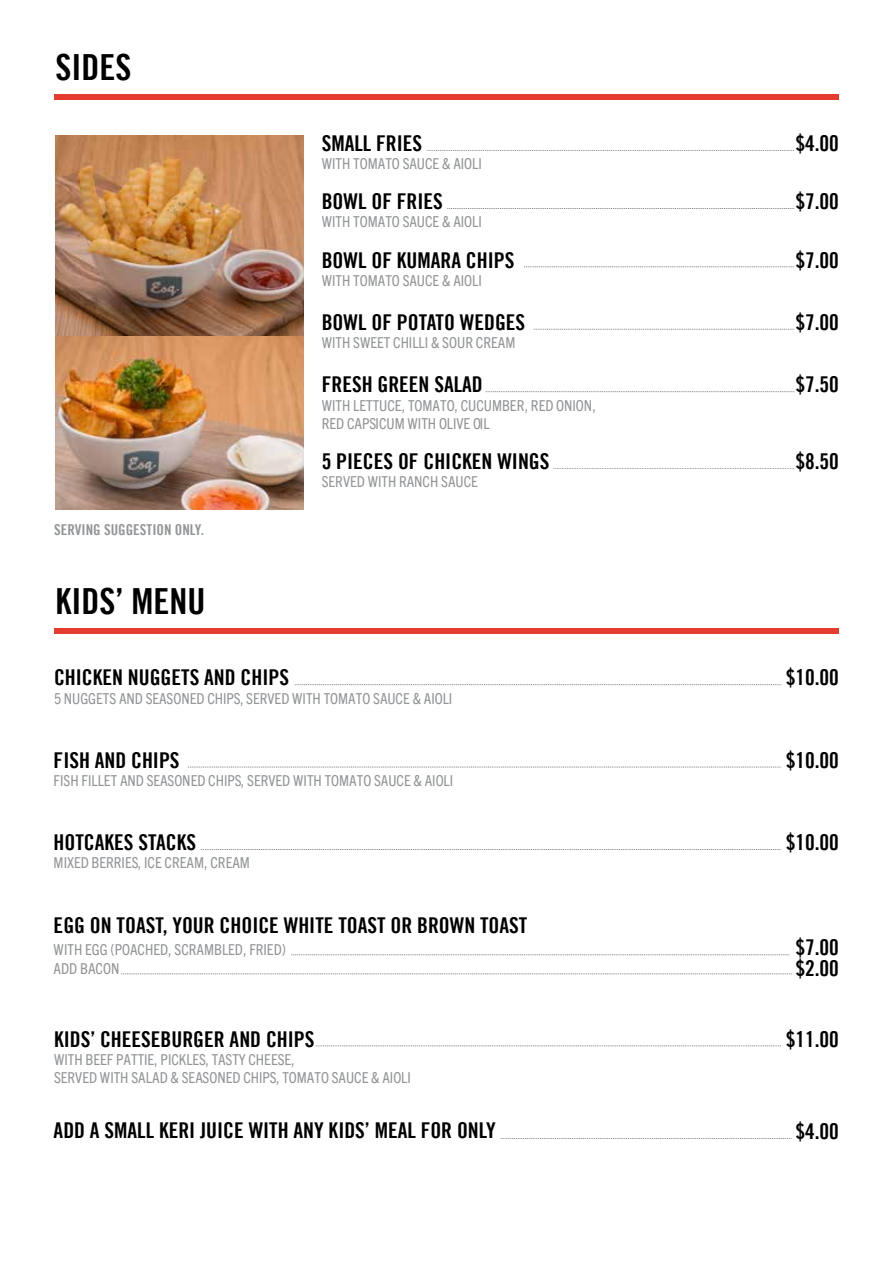
<style>
.page{position:relative;width:893px;height:1263px;background:#fff}
.page>*{position:absolute;margin:0;border:0;box-sizing:border-box;transform-origin:0 0}
.t1{font:36px "Trade Gothic Bold Cond Twenty";color:#000}
.t2{font:21.75px/20.5px "Trade Gothic Bold Cond Twenty";color:#000}
.t3{font:condensed 15px/18.1px "Trade Gothic Next W02";color:#939598}
.t4{font:15px "Trade Gothic Bold Cond Twenty";color:#939598}
</style>
<div class="page">
<div style="left:54px;top:629px;width:785px;height:5px;background:#e63c2f"></div>
<svg style="left:295px;top:684px;width:486px;height:1px"></svg>
<svg style="left:188px;top:767px;width:593px;height:1px"></svg>
<svg style="left:201px;top:849px;width:580px;height:1px"></svg>
<svg style="left:316px;top:1045px;width:465px;height:1px"></svg>
<svg style="left:501px;top:1138px;width:291px;height:1px"></svg>
<svg style="left:291px;top:954px;width:498px;height:1px"></svg>
<svg style="left:121px;top:973px;width:671px;height:1px"></svg>
<div style="left:54px;top:95px;width:785px;height:5px;background:#e63c2f"></div>
<svg style="left:427px;top:150px;width:367px;height:1px"></svg>
<svg style="left:447px;top:208px;width:347px;height:1px"></svg>
<svg style="left:524px;top:267px;width:270px;height:1px"></svg>
<svg style="left:534px;top:329px;width:260px;height:1px"></svg>
<svg style="left:486px;top:391px;width:308px;height:1px"></svg>
<svg style="left:554px;top:468px;width:240px;height:1px"></svg>
<img style="left:56px;top:135px;width:248px;height:201px">
<img style="left:56px;top:336px;width:248px;height:173px">
<h1 class="t1" style="left:56px;top:45px;width:77px">SIDES</h1>
<p class="t4" style="left:54px;top:521px;width:151px">SERVING SUGGESTION ONLY.</p>
<h1 class="t1" style="left:56px;top:579px;width:151px">KIDS’ MENU</h1>
<h2 class="t2" style="left:54px;top:667px;width:237px">CHICKEN NUGGETS AND CHIPS</h2>
<h2 class="t2" style="left:322px;top:133px;width:102px">SMALL FRIES</h2>
<p class="t3" style="left:322px;top:154px;width:162px">WITH TOMATO SAUCE &amp; AIOLI</p>
<h2 class="t2" style="left:322px;top:191px;width:123px">BOWL OF FRIES</h2>
<p class="t3" style="left:322px;top:213px;width:162px">WITH TOMATO SAUCE &amp; AIOLI</p>
<h2 class="t2" style="left:322px;top:249px;width:194px">BOWL OF KUMARA CHIPS</h2>
<p class="t3" style="left:322px;top:271px;width:162px">WITH TOMATO SAUCE &amp; AIOLI</p>
<h2 class="t2" style="left:322px;top:312px;width:205px">BOWL OF POTATO WEDGES</h2>
<p class="t3" style="left:322px;top:333px;width:195px">WITH SWEET CHILLI &amp; SOUR CREAM</p>
<h2 class="t2" style="left:322px;top:374px;width:163px">FRESH GREEN SALAD</h2>
<p class="t3" style="left:322px;top:396px;width:276px">WITH LETTUCE, TOMATO, CUCUMBER, RED ONION,<br>RED CAPSICUM WITH OLIVE OIL</p>
<h2 class="t2" style="left:322px;top:451px;width:229px">5 PIECES OF CHICKEN WINGS</h2>
<p class="t3" style="left:322px;top:472px;width:158px">SERVED WITH RANCH SAUCE</p>
<p class="t3" style="left:54px;top:689px;width:400px">5 NUGGETS AND SEASONED CHIPS, SERVED WITH TOMATO SAUCE &amp; AIOLI</p>
<h2 class="t2" style="left:54px;top:750px;width:127px">FISH AND CHIPS</h2>
<p class="t3" style="left:54px;top:771px;width:401px">FISH FILLET AND SEASONED CHIPS, SERVED WITH TOMATO SAUCE &amp; AIOLI</p>
<h2 class="t2" style="left:54px;top:832px;width:144px">HOTCAKES STACKS</h2>
<p class="t3" style="left:54px;top:853px;width:198px">MIXED BERRIES, ICE CREAM, CREAM</p>
<h2 class="t2" style="left:54px;top:914px;width:475px">EGG ON TOAST, YOUR CHOICE WHITE TOAST OR BROWN TOAST</h2>
<p class="t3" style="left:54px;top:941px;width:234px">WITH EGG (POACHED, SCRAMBLED, FRIED)<br>ADD BACON</p>
<h2 class="t2" style="left:54px;top:1028px;width:262px">KIDS’ CHEESEBURGER AND CHIPS</h2>
<p class="t3" style="left:54px;top:1050px;width:358px">WITH BEEF PATTIE, PICKLES, TASTY CHEESE,<br>SERVED WITH SALAD &amp; SEASONED CHIPS, TOMATO SAUCE &amp; AIOLI</p>
<h2 class="t2" style="left:54px;top:1120px;width:444px">ADD A SMALL KERI JUICE WITH ANY KIDS’ MEAL FOR ONLY</h2>
<h2 class="t2" style="left:795px;top:133px;width:45px">$4.00</h2>
<h2 class="t2" style="left:795px;top:191px;width:45px">$7.00</h2>
<h2 class="t2" style="left:795px;top:249px;width:45px">$7.00</h2>
<h2 class="t2" style="left:795px;top:312px;width:45px">$7.00</h2>
<h2 class="t2" style="left:795px;top:374px;width:45px">$7.50</h2>
<h2 class="t2" style="left:795px;top:451px;width:45px">$8.50</h2>
<h2 class="t2" style="left:786px;top:667px;width:55px">$10.00</h2>
<h2 class="t2" style="left:786px;top:750px;width:55px">$10.00</h2>
<h2 class="t2" style="left:786px;top:832px;width:55px">$10.00</h2>
<h2 class="t2" style="left:795px;top:937px;width:45px">$7.00 $2.00</h2>
<h2 class="t2" style="left:786px;top:1028px;width:55px">$11.00</h2>
<h2 class="t2" style="left:795px;top:1120px;width:45px">$4.00</h2>
</div>
